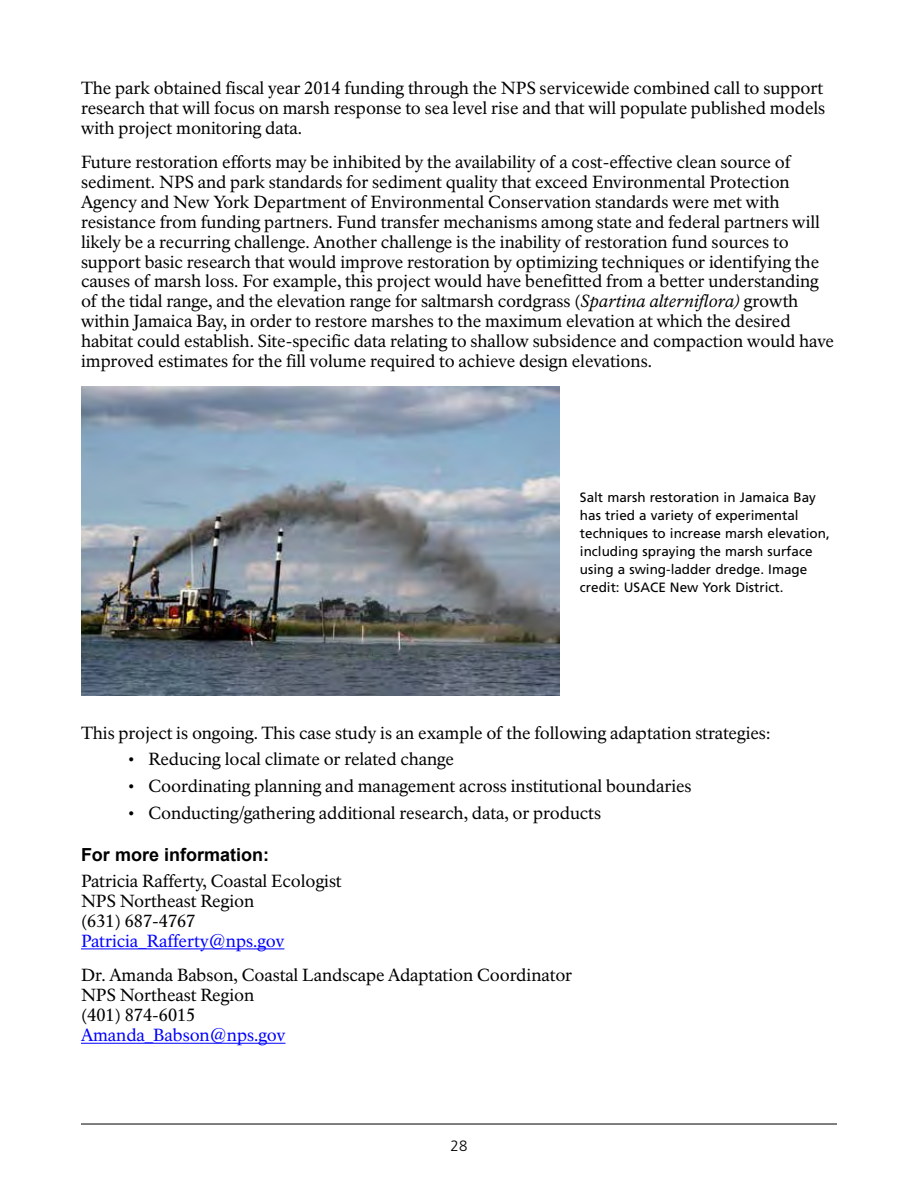
<style>
.page{position:relative;width:918px;height:1188px;background:#fff}
.page>*{position:absolute;margin:0;border:0;box-sizing:border-box;transform-origin:0 0}
.t1{font:700 18px "Arial";color:#000}
.t2{font:17.25px/19.8px "NPS Rawlinson OT";letter-spacing:-.005em;color:#000}
.t3{font:300 15px "Frutiger LT Std";color:#000}
.t4{font:13.5px/18px "Frutiger LT Std";color:#000}
.s1{font-style:italic}
.s2{color:#00f}
</style>
<div class="page">
<hr style="left:81px;top:1124px;width:756px;height:1px;background:#000">
<hr style="left:81px;top:949px;width:203px;height:1px;background:#00f">
<hr style="left:81px;top:1043px;width:204px;height:1px;background:#00f">
<img style="left:81px;top:386px;width:478px;height:309px">
<p class="t2" style="left:81px;top:78px;width:746px;text-align:justify">The park obtained fiscal year 2014 funding through the NPS servicewide combined call to support research that will focus on marsh response to sea level rise and that will populate published models with project monitoring data.</p>
<p class="t2" style="left:81px;top:153px;width:755px">Future restoration efforts may be inhibited by the availability of a cost-effective clean source of sediment. NPS and park standards for sediment quality that exceed Environmental Protection Agency and New York Department of Environmental Conservation standards were met with resistance from funding partners. Fund transfer mechanisms among state and federal partners will likely be a recurring challenge. Another challenge is the inability of restoration fund sources to support basic research that would improve restoration by optimizing techniques or identifying the causes of marsh loss. For example, this project would have benefitted from a better understanding of the tidal range, and the elevation range for saltmarsh cordgrass (<span class="s1">Spartina alterniflora)</span> growth within Jamaica Bay, in order to restore marshes to the maximum elevation at which the desired habitat could establish. Site-specific data relating to shallow subsidence and compaction would have improved estimates for the fill volume required to achieve design elevations.</p>
<p class="t4" style="left:580px;top:489px;width:251px">Salt marsh restoration in Jamaica Bay has tried a variety of experimental techniques to increase marsh elevation, including spraying the marsh surface using a swing-ladder dredge. Image credit: USACE New York District.</p>
<p class="t2" style="left:81px;top:723px;width:691px">This project is ongoing. This case study is an example of the following adaptation strategies:</p>
<p class="t2" style="left:128px;top:750px;width:328px">• Reducing local climate or related change</p>
<p class="t2" style="left:128px;top:776px;width:566px">• Coordinating planning and management across institutional boundaries</p>
<p class="t2" style="left:128px;top:803px;width:475px">• Conducting/gathering additional research, data, or products</p>
<h3 class="t1" style="left:81px;top:842px;width:190px">For more information:</h3>
<p class="t2" style="left:81px;top:871px;width:262px">Patricia Rafferty, Coastal Ecologist<br>NPS Northeast Region<br>(631) 687-4767<br><span class="s2">Patricia_Rafferty@nps.gov</span></p>
<p class="t2" style="left:81px;top:966px;width:493px">Dr. Amanda Babson, Coastal Landscape Adaptation Coordinator<br>NPS Northeast Region<br>(401) 874-6015<br><span class="s2">Amanda_Babson@nps.gov</span></p>
<p class="t3" style="left:451px;top:1138px;width:18px">28</p>
</div>
